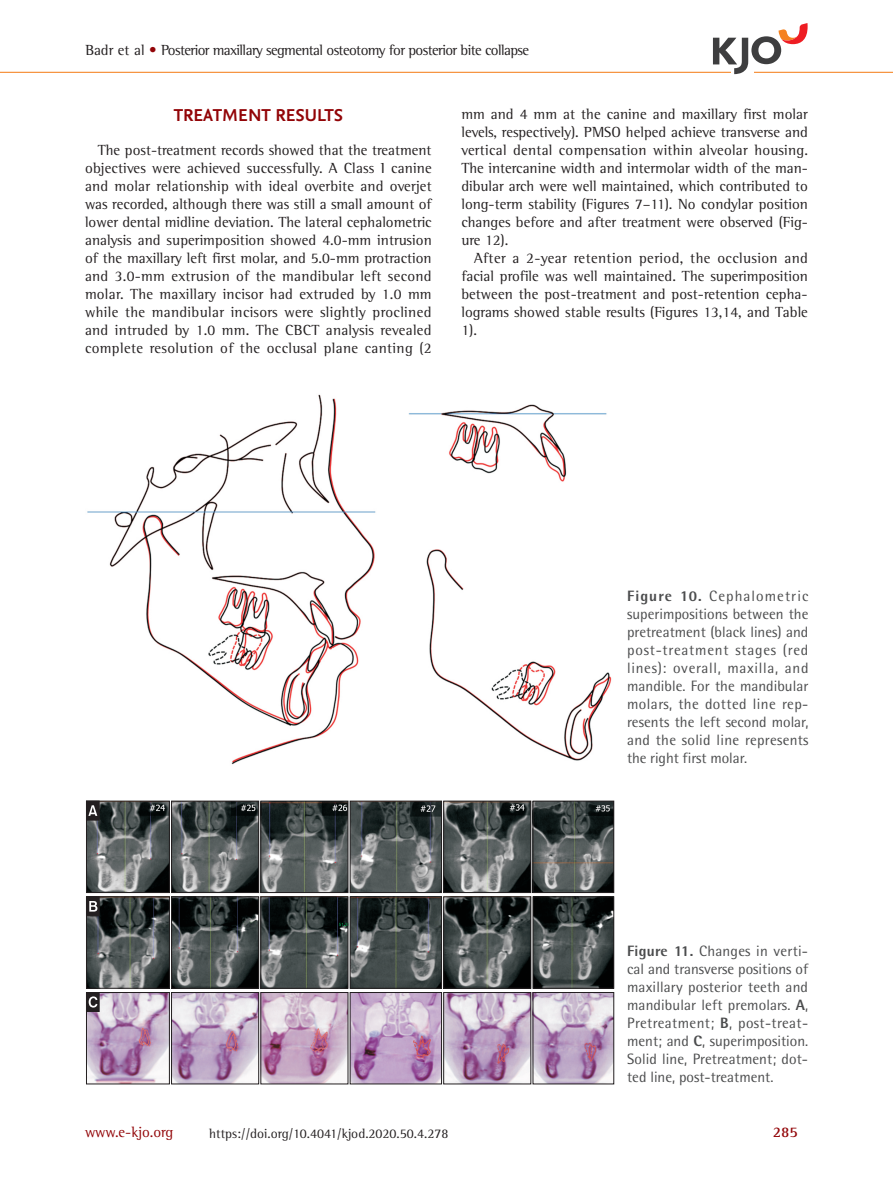
<style>
.page{position:relative;width:893px;height:1191px;background:#fff}
.page>*{position:absolute;margin:0;border:0;box-sizing:border-box;transform-origin:0 0}
.t1{font:700 18px "Nexus Sans";color:#920407}
.t2{font:15px/18px "Rotis Semi Serif Std";color:#231f20;text-align:justify}
.t3{font:15px/18px "Rotis Semi Sans Std";color:#4b4c4d;text-align:justify}
.t4{font:15px "Rotis Semi Serif Std";letter-spacing:-.04em;color:#231f20}
.t5{font:15px "Rotis Semi Serif Std";color:#920407}
.t6{font:700 15px "Rotis Semi Serif Std";color:#920407}
.t7{font:13.5px "Rotis Semi Serif Std";color:#231f20}
.s1{color:#920407}
.s2{font-weight:800}
</style>
<div class="page">
<hr style="left:0;top:72px;width:893px;height:1px;background:#f58220">
<svg style="left:713px;top:23px;width:95px;height:51px"></svg>
<img style="left:87px;top:394px;width:525px;height:371px">
<svg style="left:86px;top:800px;width:528px;height:94px;background:#575c5c"></svg>
<svg style="left:86px;top:896px;width:528px;height:188px;background:#8a818e"></svg>
<div style="left:86px;top:801px;width:13px;height:19px;background:#231f20"></div>
<div style="left:86px;top:896px;width:13px;height:20px;background:#231f20"></div>
<svg style="left:86px;top:992px;width:13px;height:19px"></svg>
<svg style="left:88px;top:805px;width:9px;height:11px"></svg>
<svg style="left:89px;top:901px;width:8px;height:10px"></svg>
<svg style="left:89px;top:996px;width:8px;height:11px"></svg>
<p class="t4" style="left:85px;top:41px;width:445px">Badr et al <span class="s1">•</span> Posterior maxillary segmental osteotomy for posterior bite collapse</p>
<p class="t1" style="left:174px;top:104px;width:171px">TREATMENT RESULTS</p>
<p class="t2" style="left:85px;top:141px;width:348px;text-indent:13px">The post-treatment records showed that the treatment objectives were achieved successfully. A Class I canine and molar relationship with ideal overbite and overjet was recorded, although there was still a small amount of lower dental midline deviation. The lateral cephalometric analysis and superimposition showed 4.0-mm intrusion of the maxillary left first molar, and 5.0-mm protraction and 3.0-mm extrusion of the mandibular left second molar. The maxillary incisor had extruded by 1.0 mm while the mandibular incisors were slightly proclined and intruded by 1.0 mm. The CBCT analysis revealed complete resolution of the occlusal plane canting (2</p>
<p class="t2" style="left:461px;top:105px;width:348px">mm and 4 mm at the canine and maxillary first molar levels, respectively). PMSO helped achieve transverse and vertical dental compensation within alveolar housing.<br>The intercanine width and intermolar width of the man&shy;dibular arch were well maintained, which contributed to long-term stability (Figures 7–11). No condylar position changes before and after treatment were observed (Fig&shy;ure 12).</p>
<p class="t2" style="left:461px;top:249px;width:348px;text-indent:13px">After a 2-year retention period, the occlusion and facial profile was well maintained. The superimposition between the post-treatment and post-retention cepha&shy;lograms showed stable results (Figures 13,14, and Table 1).</p>
<p class="t3" style="left:627px;top:587px;width:183px"><span class="s2">Figure 10.</span> Cephalometric superimpositions between the pretreatment (black lines) and post-treatment stages (red lines): overall, maxilla, and mandible. For the mandibular molars, the dotted line rep&shy;resents the left second molar, and the solid line represents the right first molar.</p>
<p class="t3" style="left:627px;top:942px;width:183px"><span class="s2">Figure 11.</span> Changes in verti&shy;cal and transverse positions of maxillary posterior teeth and mandibular left premolars. <span class="s2">A</span>, Pretreatment; <span class="s2">B</span>, post-treat&shy;ment; and <span class="s2">C</span>, superimposition.<br>Solid line, Pretreatment; dot&shy;ted line, post-treatment.</p>
<p class="t5" style="left:85px;top:1122px;width:90px">www.e-kjo.org</p>
<p class="t7" style="left:209px;top:1125px;width:241px">https://doi.org/10.4041/kjod.2020.50.4.278</p>
<p class="t6" style="left:773px;top:1122px;width:27px">285</p>
</div>
